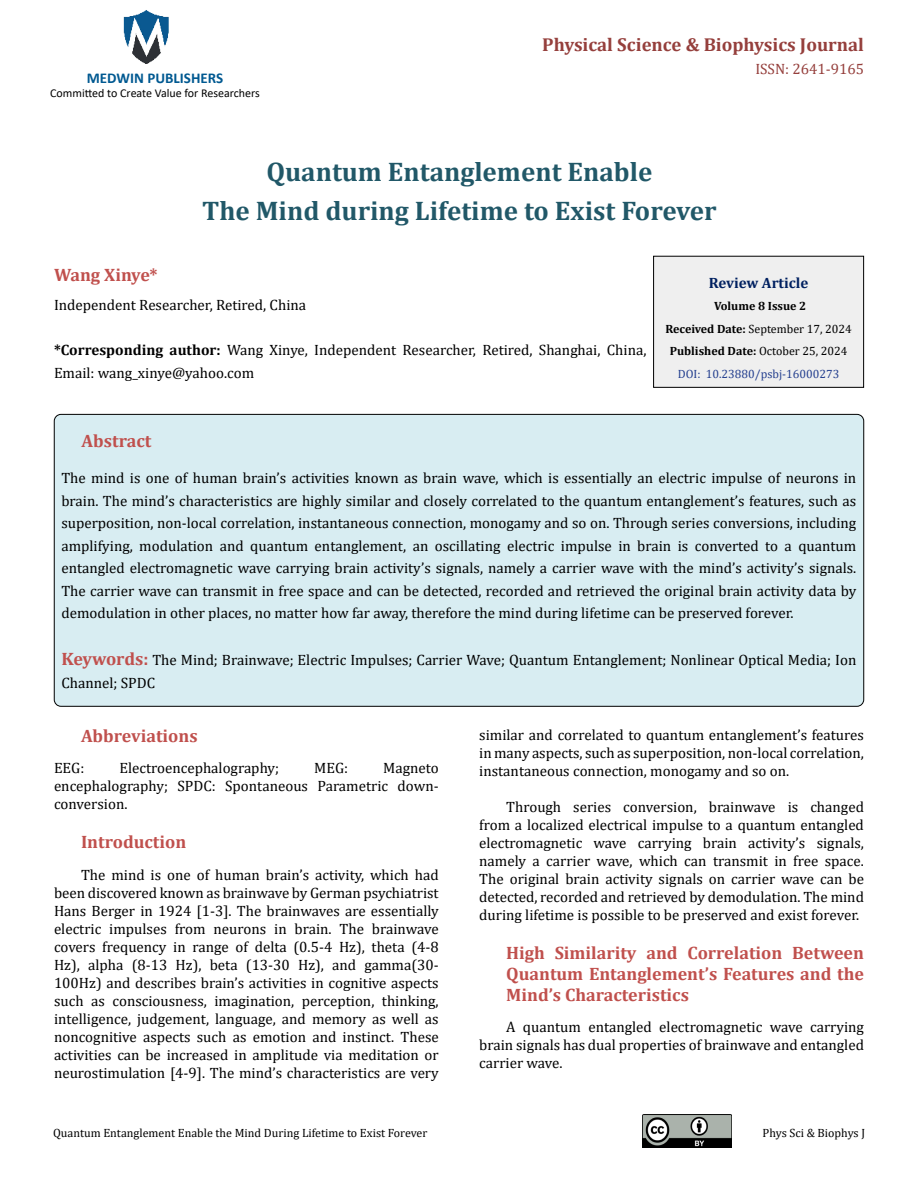
<style>
.page{position:relative;width:918px;height:1188px;background:#fff}
.page>*{position:absolute;margin:0;border:0;box-sizing:border-box;transform-origin:0 0}
.t1{font:700 27px/39px "Cambria";color:#215868;text-align:center}
.t2{font:700 18.75px "Cambria";color:#953f3c}
.t3{font:700 18px/21px "Cambria";color:#c0504d;text-align:justify}
.t4{font:15px/18px "Cambria";color:#000;text-align:justify}
.t5{font:700 15px "Calibri";color:#005991}
.t6{font:15px "Cambria";color:#953f3c}
.t7{font:700 15px "Cambria";color:#002060}
.t8{font:700 12px/22.5px "Cambria";color:#000;text-align:center}
.t9{font:12px "Cambria";color:#000}
.t10{font:12px "Calibri";color:#000}
.s1{font-weight:700}
.s2{font-weight:400}
.s3{font-weight:400;color:#25408f}
.s4{font-weight:700;font-size:18px;color:#c0504d}
</style>
<div class="page">
<img style="left:123px;top:10px;width:46px;height:54px">
<img style="left:643px;top:1114px;width:88px;height:34px">
<div style="left:654px;top:256px;width:210px;height:131px;background:#efefef"></div>
<div style="left:653px;top:256px;width:211px;height:132px;border:1px solid #000"></div>
<div style="left:54px;top:414px;width:810px;height:292px;background:#d8edf2;border-radius:7px"></div>
<p class="t5" style="left:87px;top:67px;width:138px">MEDWIN PUBLISHERS</p>
<p class="t10" style="left:50px;top:85px;width:211px">Committed to Create Value for Researchers</p>
<p class="t2" style="left:542px;top:32px;width:323px">Physical Science &amp; Biophysics Journal</p>
<p class="t6" style="left:755px;top:60px;width:110px">ISSN: 2641-9165</p>
<h1 class="t1" style="left:202px;top:151px;width:516px">Quantum Entanglement Enable<br>The Mind during Lifetime to Exist Forever</h1>
<p class="t3" style="left:54px;top:264px;width:105px">Wang Xinye*</p>
<p class="t4" style="left:54px;top:296px;width:254px">Independent Researcher, Retired, China</p>
<p class="t4" style="left:54px;top:339px;width:594px;line-height:22.5px"><span class="s1">*Corresponding author:</span> Wang Xinye, Independent Researcher, Retired, Shanghai, China,<br>Email: wang_xinye@yahoo.com</p>
<p class="t7" style="left:709px;top:272px;width:101px">Review Article</p>
<p class="t8" style="left:665px;top:295px;width:188px">Volume 8 Issue 2<br>Received Date: <span class="s2">September 17, 2024<br></span>Published Date: <span class="s2">October 25, 2024<br></span><span class="s3">DOI: 10.23880/psbj-16000273</span></p>
<p class="t3" style="left:82px;top:430px;width:71px">Abstract</p>
<p class="t4" style="left:61px;top:467px;width:797px;line-height:22.5px">The mind is one of human brain’s activities known as brain wave, which is essentially an electric impulse of neurons in brain. The mind’s characteristics are highly similar and closely correlated to the quantum entanglement’s features, such as superposition, non-local correlation, instantaneous connection, monogamy and so on. Through series conversions, including amplifying, modulation and quantum entanglement, an oscillating electric impulse in brain is converted to a quantum entangled electromagnetic wave carrying brain activity’s signals, namely a carrier wave with the mind’s activity’s signals.<br>The carrier wave can transmit in free space and can be detected, recorded and retrieved the original brain activity data by demodulation in other places, no matter how far away, therefore the mind during lifetime can be preserved forever.</p>
<p class="t4" style="left:61px;top:648px;width:797px;line-height:23.2px"><span class="s4">Keywords:</span> The Mind; Brainwave; Electric Impulses; Carrier Wave; Quantum Entanglement; Nonlinear Optical Media; Ion<br>Channel; SPDC</p>
<p class="t3" style="left:81px;top:725px;width:118px">Abbreviations</p>
<p class="t4" style="left:54px;top:759px;width:32px">EEG:</p>
<p class="t4" style="left:119px;top:759px;width:161px">Electroencephalography;</p>
<p class="t4" style="left:314px;top:759px;width:35px">MEG:</p>
<p class="t4" style="left:479px;top:725px;width:386px">similar and correlated to quantum entanglement’s features in many aspects, such as superposition, non-local correlation, instantaneous connection, monogamy and so on.</p>
<p class="t4" style="left:479px;top:797px;width:386px;text-indent:27px">Through series conversion, brainwave is changed from a localized electrical impulse to a quantum entangled electromagnetic wave carrying brain activity’s signals, namely a carrier wave, which can transmit in free space.<br>The original brain activity signals on carrier wave can be detected, recorded and retrieved by demodulation. The mind during lifetime is possible to be preserved and exist forever.</p>
<p class="t3" style="left:506px;top:941px;width:359px">High Similarity and Correlation Between Quantum Entanglement’s Features and the Mind’s Characteristics</p>
<p class="t4" style="left:479px;top:1018px;width:386px;text-indent:27px">A quantum entangled electromagnetic wave carrying brain signals has dual properties of brainwave and entangled carrier wave.</p>
<p class="t4" style="left:54px;top:759px;width:386px;text-indent:329px">Magneto encephalography; SPDC: Spontaneous Parametric down&shy;conversion.</p>
<p class="t3" style="left:81px;top:831px;width:107px">Introduction</p>
<p class="t4" style="left:54px;top:866px;width:386px;text-indent:27px">The mind is one of human brain’s activity, which had been discovered known as brainwave by German psychiatrist Hans Berger in 1924 [1-3]. The brainwaves are essentially electric impulses from neurons in brain. The brainwave covers frequency in range of delta (0.5-4 Hz), theta (4-8<br>Hz), alpha (8-13 Hz), beta (13-30 Hz), and gamma(30- 100Hz) and describes brain’s activities in cognitive aspects such as consciousness, imagination, perception, thinking, intelligence, judgement, language, and memory as well as noncognitive aspects such as emotion and instinct. These activities can be increased in amplitude via meditation or neurostimulation [4-9]. The mind’s characteristics are very</p>
<p class="t9" style="left:53px;top:1126px;width:376px">Quantum Entanglement Enable the Mind During Lifetime to Exist Forever</p>
<p class="t9" style="left:763px;top:1126px;width:104px">Phys Sci &amp; Biophys J</p>
</div>
